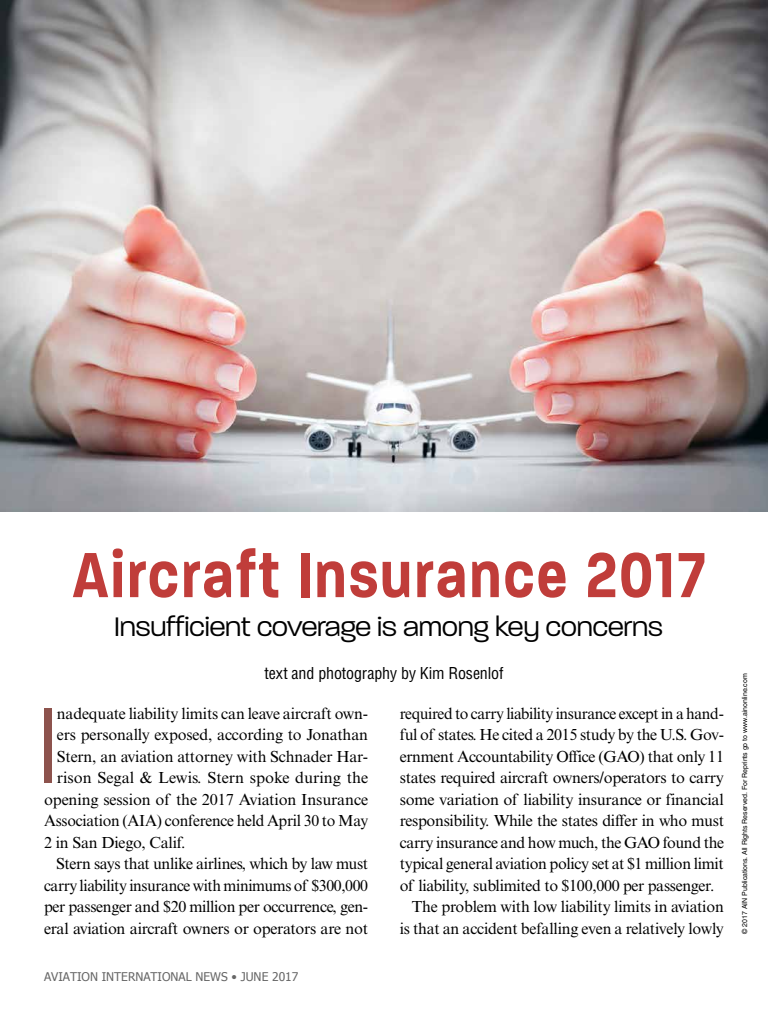
<style>
.page{position:relative;width:768px;height:1024px;background:#fff}
.page>*{position:absolute;margin:0;border:0;box-sizing:border-box;transform-origin:0 0}
.t1{font:300 116.8px "Paralucent Cond";color:#8d534d}
.t2{font:600 68.9px "Paralucent Cond";letter-spacing:.035em;color:#c03d3a}
.t3{font:300 29px "Paralucent";letter-spacing:-.005em;color:#000}
.t4{font:16px "Times New Roman MT Std";letter-spacing:-.02em;color:#000}
.t5{font:16px "Times New Roman MT Std";color:#000}
.t6{font:condensed 16px "Helvetica LT Std";letter-spacing:-.01em;color:#000}
.t7{font:12px "Tahoma";color:#666}
.t8{font:7px "Helvetica LT Std";letter-spacing:-.005em;color:#000}
</style>
<div class="page">
<img style="left:0;top:0;width:768px;height:512px">
<h2 class="t2" style="left:73px;top:534px;width:633px">Aircraft Insurance 2017</h2>
<h3 class="t3" style="left:114px;top:610px;width:551px">Insufficient coverage is among key concerns</h3>
<p class="t6" style="left:264px;top:663px;width:241px">text and photography by Kim Rosenlof</p>
<h1 class="t1" style="left:38px;top:679px;width:22px">I</h1>
<p class="t4" style="left:57px;top:704px;width:313px">nadequate liability limits can leave aircraft own-</p>
<p class="t4" style="left:57px;top:725px;width:313px">ers personally exposed, according to Jonathan</p>
<p class="t4" style="left:57px;top:747px;width:313px">Stern, an aviation attorney with Schnader Har-</p>
<p class="t5" style="left:57px;top:768px;width:313px">rison Segal &amp; Lewis. Stern spoke during the</p>
<p class="t4" style="left:44px;top:790px;width:326px">opening session of the 2017 Aviation Insurance</p>
<p class="t4" style="left:44px;top:811px;width:326px">Association (AIA) conference held April 30 to May</p>
<p class="t4" style="left:44px;top:833px;width:143px">2 in San Diego, Calif.</p>
<p class="t4" style="left:56px;top:854px;width:314px">Stern says that unlike airlines, which by law must</p>
<p class="t4" style="left:44px;top:876px;width:326px">carry liability insurance with minimums of $300,000</p>
<p class="t4" style="left:44px;top:897px;width:326px">per passenger and $20 million per occurrence, gen-</p>
<p class="t4" style="left:44px;top:919px;width:326px">eral aviation aircraft owners or operators are not</p>
<p class="t7" style="left:44px;top:968px;width:256px">AVIATION INTERNATIONAL NEWS • JUNE 2017</p>
<p class="t4" style="left:400px;top:704px;width:326px">required to carry liability insurance except in a hand-</p>
<p class="t4" style="left:400px;top:725px;width:326px">ful of states. He cited a 2015 study by the U.S. Gov-</p>
<p class="t4" style="left:400px;top:747px;width:326px">ernment Accountability Office (GAO) that only 11</p>
<p class="t4" style="left:400px;top:768px;width:326px">states required aircraft owners/operators to carry</p>
<p class="t4" style="left:400px;top:790px;width:326px">some variation of liability insurance or financial</p>
<p class="t4" style="left:400px;top:811px;width:326px">responsibility. While the states differ in who must</p>
<p class="t4" style="left:400px;top:833px;width:326px">carry insurance and how much, the GAO found the</p>
<p class="t4" style="left:400px;top:854px;width:326px">typical general aviation policy set at $1 million limit</p>
<p class="t4" style="left:400px;top:876px;width:316px">of liability, sublimited to $100,000 per passenger.</p>
<p class="t4" style="left:412px;top:897px;width:314px">The problem with low liability limits in aviation</p>
<p class="t4" style="left:400px;top:919px;width:326px">is that an accident befalling even a relatively lowly</p>
<p class="t8" style="left:740px;top:934px;width:262px;rotate:-90deg">© 2017 AIN Publications. All Rights Reserved. For Reprints go to www.ainonline.com</p>
</div>
